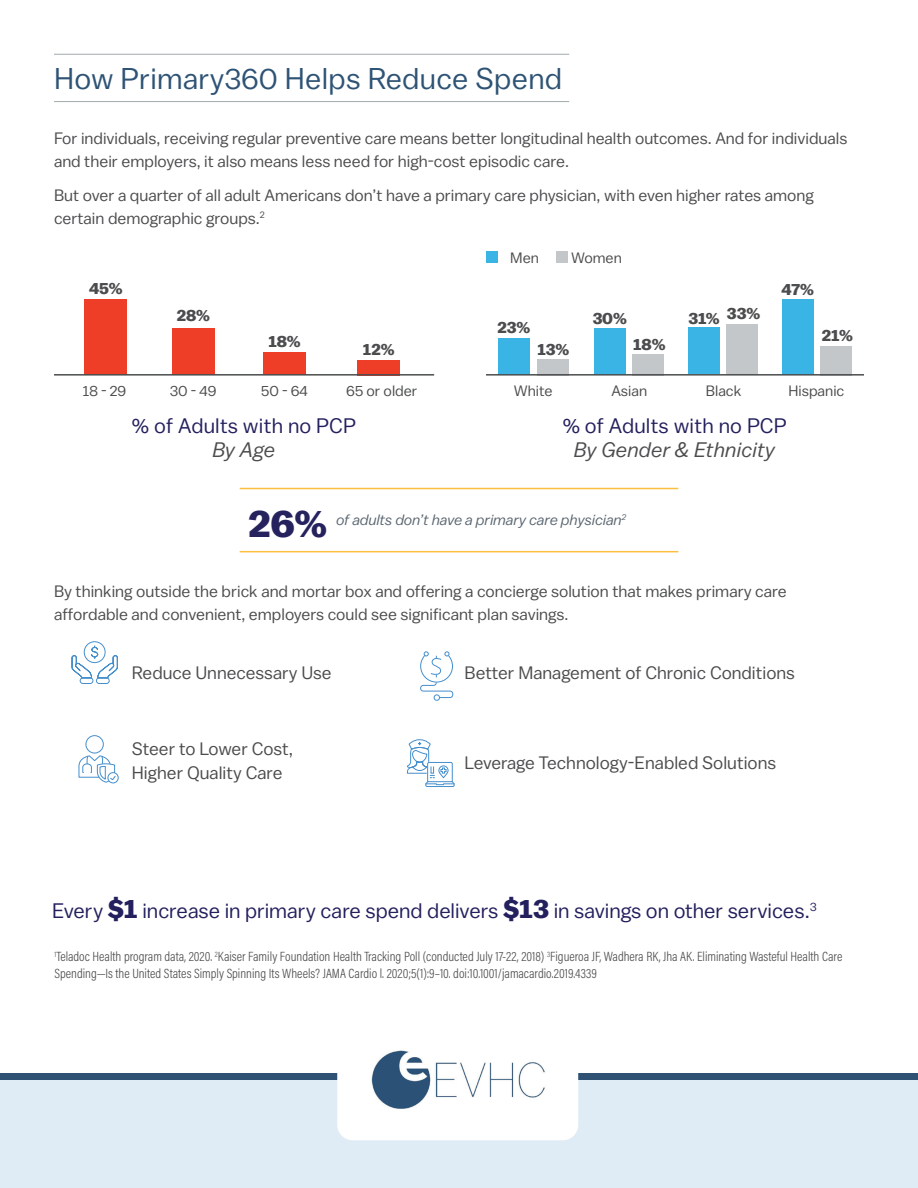
<style>
.page{position:relative;width:918px;height:1188px;background:#fff}
.page>*{position:absolute;margin:0;border:0;box-sizing:border-box;transform-origin:0 0}
.t1{font:700 39px "Balto";color:#26225d}
.t2{font:30px "Balto";letter-spacing:.01em;color:#2e5375}
.t3{font:21px "Balto";color:#24205e}
.t4{font:italic 21px "Balto";letter-spacing:.01em;color:#4b4c4d}
.t5{font:18px/24px "Balto";color:#4b4c4d}
.t6{font:16.5px/22.5px "Balto";color:#4b4c4d}
.t7{font:700 16.5px "Balto";letter-spacing:-.005em;color:#4b4c4d}
.t8{font:15px "Balto";color:#4b4c4d}
.t9{font:italic 15px "Balto";color:#5a6671}
.t10{font:300 13.5px/16.5px "Acumin Pro Cond";color:#4b4c4d}
.s1{font-weight:700;font-size:27px}
</style>
<div class="page">
<div style="left:0;top:1077px;width:918px;height:111px;background:#dfecf5"></div>
<div style="left:0;top:1074px;width:918px;height:6px;background:#2f5274"></div>
<div style="left:337px;top:1015px;width:241px;height:125px;background:#fff;border-radius:15px"></div>
<img style="left:371px;top:1050px;width:174px;height:59px">
<div style="left:498px;top:339px;width:32px;height:36px;background:#3ab4e5"></div>
<div style="left:594px;top:328px;width:32px;height:47px;background:#3ab4e5"></div>
<div style="left:632px;top:354px;width:32px;height:22px;background:#c4c7c9"></div>
<div style="left:688px;top:327px;width:32px;height:47px;background:#3ab4e5"></div>
<div style="left:726px;top:324px;width:32px;height:51px;background:#c4c7c9"></div>
<div style="left:782px;top:299px;width:32px;height:75px;background:#3ab4e5"></div>
<div style="left:820px;top:346px;width:32px;height:29px;background:#c4c7c9"></div>
<div style="left:538px;top:359px;width:31px;height:17px;background:#c4c7c9"></div>
<div style="left:172px;top:328px;width:42px;height:47px;background:#ef3e27"></div>
<div style="left:263px;top:352px;width:43px;height:23px;background:#ef3e27"></div>
<div style="left:357px;top:360px;width:43px;height:15px;background:#ef3e27"></div>
<div style="left:84px;top:299px;width:43px;height:76px;background:#ef3e27"></div>
<hr style="left:54px;top:54px;width:515px;height:1px;background:#a2aaad">
<hr style="left:54px;top:101px;width:515px;height:1px;background:#a2aaad">
<div style="left:80px;top:678px;width:13px;height:6px;border:1px solid #458fcd;border-radius:3px"></div>
<div style="left:96px;top:678px;width:14px;height:6px;border:1px solid #458fcd;border-radius:3px"></div>
<div style="left:84px;top:641px;width:21px;height:22px;border:1px solid #458fcd;border-radius:50%"></div>
<svg style="left:71px;top:645px;width:47px;height:34px"></svg>
<div style="left:86px;top:735px;width:18px;height:18px;border:1px solid #458fcd;border-radius:50%"></div>
<div style="left:108px;top:772px;width:11px;height:11px;border:1px solid #458fcd;border-radius:50%"></div>
<svg style="left:78px;top:755px;width:38px;height:28px"></svg>
<svg style="left:420px;top:652px;width:33px;height:49px"></svg>
<svg style="left:407px;top:739px;width:48px;height:48px"></svg>
<hr style="left:54px;top:374px;width:380px;height:2px;background:#4b4c4d">
<hr style="left:486px;top:374px;width:378px;height:2px;background:#4b4c4d">
<div style="left:486px;top:252px;width:12px;height:11px;background:#3ab4e5"></div>
<div style="left:556px;top:252px;width:11px;height:11px;background:#c4c7c9"></div>
<hr style="left:240px;top:488px;width:438px;height:1px;background:#fdbd3e">
<hr style="left:240px;top:551px;width:438px;height:1px;background:#fdbd3e">
<p class="t2" style="left:54px;top:61px;width:510px">How Primary360 Helps Reduce Spend</p>
<p class="t6" style="left:54px;top:127px;width:795px">For individuals, receiving regular preventive care means better longitudinal health outcomes. And for individuals and their employers, it also means less need for high-cost episodic care.</p>
<p class="t6" style="left:54px;top:184px;width:762px">But over a quarter of all adult Americans don’t have a primary care physician, with even higher rates among certain demographic groups.<sup>2</sup></p>
<p class="t7" style="left:89px;top:279px;width:35px">45%</p>
<p class="t7" style="left:177px;top:306px;width:35px">28%</p>
<p class="t7" style="left:268px;top:331px;width:34px">18%</p>
<p class="t7" style="left:363px;top:339px;width:33px">12%</p>
<p class="t8" style="left:510px;top:249px;width:30px">Men</p>
<p class="t8" style="left:571px;top:249px;width:52px">Women</p>
<p class="t7" style="left:498px;top:318px;width:34px">23%</p>
<p class="t7" style="left:538px;top:339px;width:33px">13%</p>
<p class="t7" style="left:593px;top:309px;width:36px">30%</p>
<p class="t7" style="left:633px;top:335px;width:34px">18%</p>
<p class="t7" style="left:688px;top:308px;width:33px">31%</p>
<p class="t7" style="left:727px;top:304px;width:35px">33%</p>
<p class="t7" style="left:782px;top:280px;width:34px">47%</p>
<p class="t7" style="left:822px;top:325px;width:32px">21%</p>
<p class="t8" style="left:83px;top:382px;width:45px">18 - 29</p>
<p class="t8" style="left:170px;top:382px;width:48px">30 - 49</p>
<p class="t8" style="left:261px;top:382px;width:48px">50 - 64</p>
<p class="t8" style="left:346px;top:382px;width:73px">65 or older</p>
<p class="t8" style="left:514px;top:382px;width:40px">White</p>
<p class="t8" style="left:611px;top:382px;width:37px">Asian</p>
<p class="t8" style="left:706px;top:382px;width:37px">Black</p>
<p class="t8" style="left:788px;top:382px;width:57px">Hispanic</p>
<p class="t3" style="left:132px;top:413px;width:226px">% of Adults with no PCP</p>
<p class="t4" style="left:213px;top:437px;width:64px">By Age</p>
<p class="t3" style="left:563px;top:413px;width:226px">% of Adults with no PCP</p>
<p class="t4" style="left:574px;top:437px;width:202px">By Gender &amp; Ethnicity</p>
<p class="t1" style="left:249px;top:500px;width:80px">26%</p>
<p class="t9" style="left:336px;top:510px;width:292px">of adults don’t have a primary care physician<sup>2</sup></p>
<p class="t6" style="left:54px;top:580px;width:734px">By thinking outside the brick and mortar box and offering a concierge solution that makes primary care affordable and convenient, employers could see significant plan savings.</p>
<p class="t5" style="left:132px;top:660px;width:201px">Reduce Unnecessary Use</p>
<p class="t5" style="left:465px;top:660px;width:332px">Better Management of Chronic Conditions</p>
<p class="t5" style="left:132px;top:737px;width:163px">Steer to Lower Cost,<br>Higher Quality Care</p>
<p class="t5" style="left:465px;top:750px;width:313px">Leverage Technology-Enabled Solutions</p>
<p class="t3" style="left:52px;top:898px;width:766px">Every <span class="s1">$1</span> increase in primary care spend delivers <span class="s1">$13</span> in savings on other services.<sup>3</sup></p>
<p class="t10" style="left:55px;top:948px;width:789px"><sup>1</sup>Teladoc Health program data, 2020. <sup>2</sup>Kaiser Family Foundation Health Tracking Poll (conducted July 17-22, 2018) <sup>3</sup>Figueroa JF, Wadhera RK, Jha AK. Eliminating Wasteful Health Care<br>Spending—Is the United States Simply Spinning Its Wheels? JAMA Cardio l. 2020;5(1):9–10. doi:10.1001/jamacardio.2019.4339</p>
</div>
